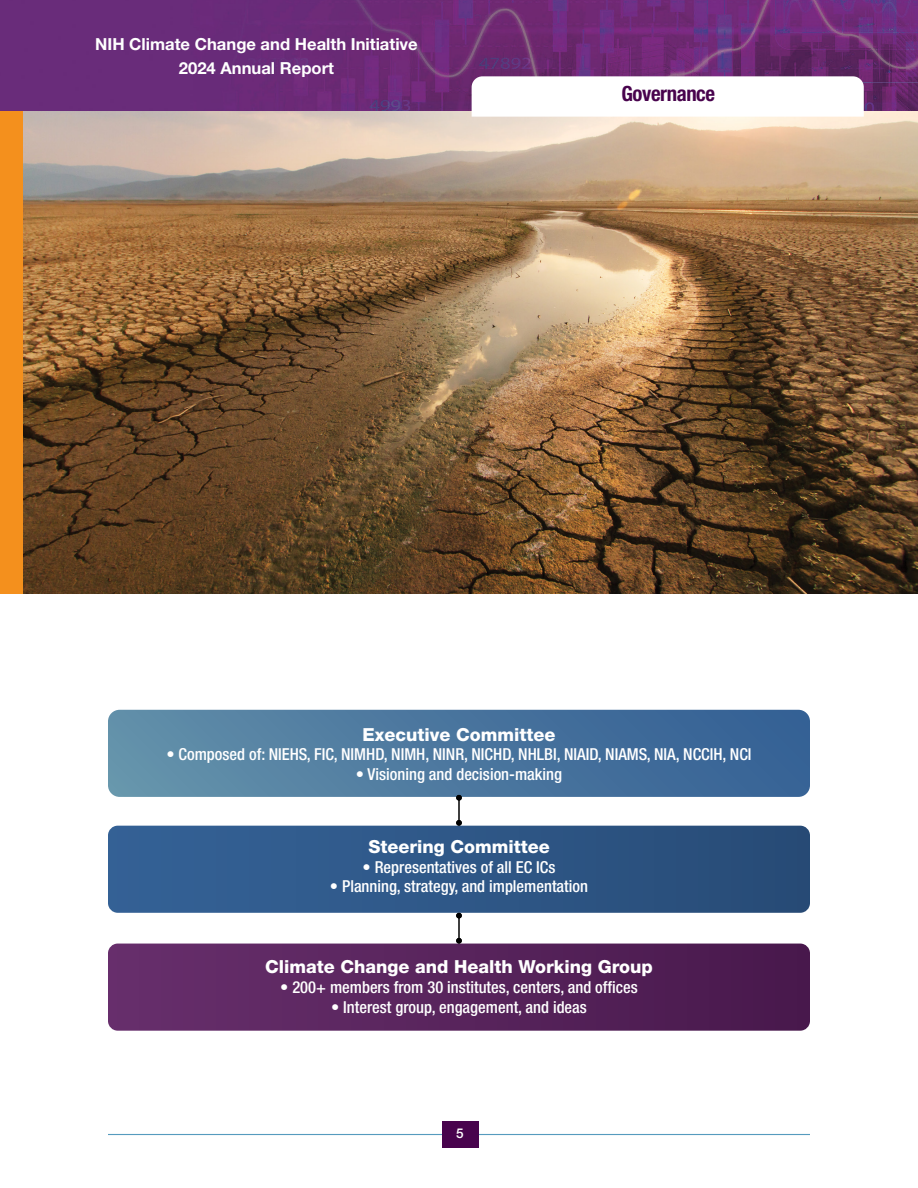
<style>
.page{position:relative;width:918px;height:1188px;background:#fff}
.page>*{position:absolute;margin:0;border:0;box-sizing:border-box;transform-origin:0 0}
.t1{font:700 condensed 21px "Helvetica Neue LT Std";letter-spacing:-.02em;color:#48034d}
.t2{font:800 18px "Helvetica Neue LT Std";color:#fff}
.t3{font:700 16.65px/24px "Helvetica Neue LT Std";color:#fff;text-align:center}
.t4{font:500 condensed 16.5px "Helvetica Neue LT Std";color:#fff}
.t5{font:500 13.5px "Helvetica Neue LT Std";color:#fff}
</style>
<div class="page">
<svg style="left:108px;top:710px;width:702px;height:87px;background:#4c789f"></svg>
<svg style="left:108px;top:826px;width:702px;height:87px;background:#2f5787"></svg>
<svg style="left:108px;top:944px;width:702px;height:87px;background:#58245c"></svg>
<svg style="left:456px;top:795px;width:6px;height:31px"></svg>
<svg style="left:456px;top:913px;width:6px;height:31px"></svg>
<div style="left:0;top:111px;width:23px;height:483px;background:#f4901d"></div>
<img style="left:23px;top:111px;width:895px;height:483px">
<img style="left:0;top:0;width:918px;height:111px">
<svg style="left:472px;top:76px;width:392px;height:41px"></svg>
<hr style="left:108px;top:1134px;width:702px;height:1px;background:#569bbe">
<div style="left:442px;top:1121px;width:36px;height:27px;background:#48034d"></div>
<p class="t3" style="left:95px;top:32px;width:324px">NIH Climate Change and Health Initiative<br>2024 Annual Report</p>
<p class="t1" style="left:621px;top:81px;width:95px">Governance</p>
<p class="t2" style="left:363px;top:723px;width:194px">Executive Committee</p>
<p class="t4" style="left:166px;top:745px;width:587px">• Composed of: NIEHS, FIC, NIMHD, NIMH, NINR, NICHD, NHLBI, NIAID, NIAMS, NIA, NCCIH, NCI</p>
<p class="t4" style="left:356px;top:764px;width:208px">• Visioning and decision-making</p>
<p class="t2" style="left:368px;top:836px;width:183px">Steering Committee</p>
<p class="t4" style="left:363px;top:857px;width:195px">• Representatives of all EC ICs</p>
<p class="t4" style="left:330px;top:877px;width:260px">• Planning, strategy, and implementation</p>
<p class="t2" style="left:265px;top:956px;width:389px">Climate Change and Health Working Group</p>
<p class="t4" style="left:280px;top:977px;width:359px">• 200+ members from 30 institutes, centers, and offices</p>
<p class="t4" style="left:331px;top:997px;width:257px">• Interest group, engagement, and ideas</p>
<p class="t5" style="left:456px;top:1125px;width:9px">5</p>
</div>
